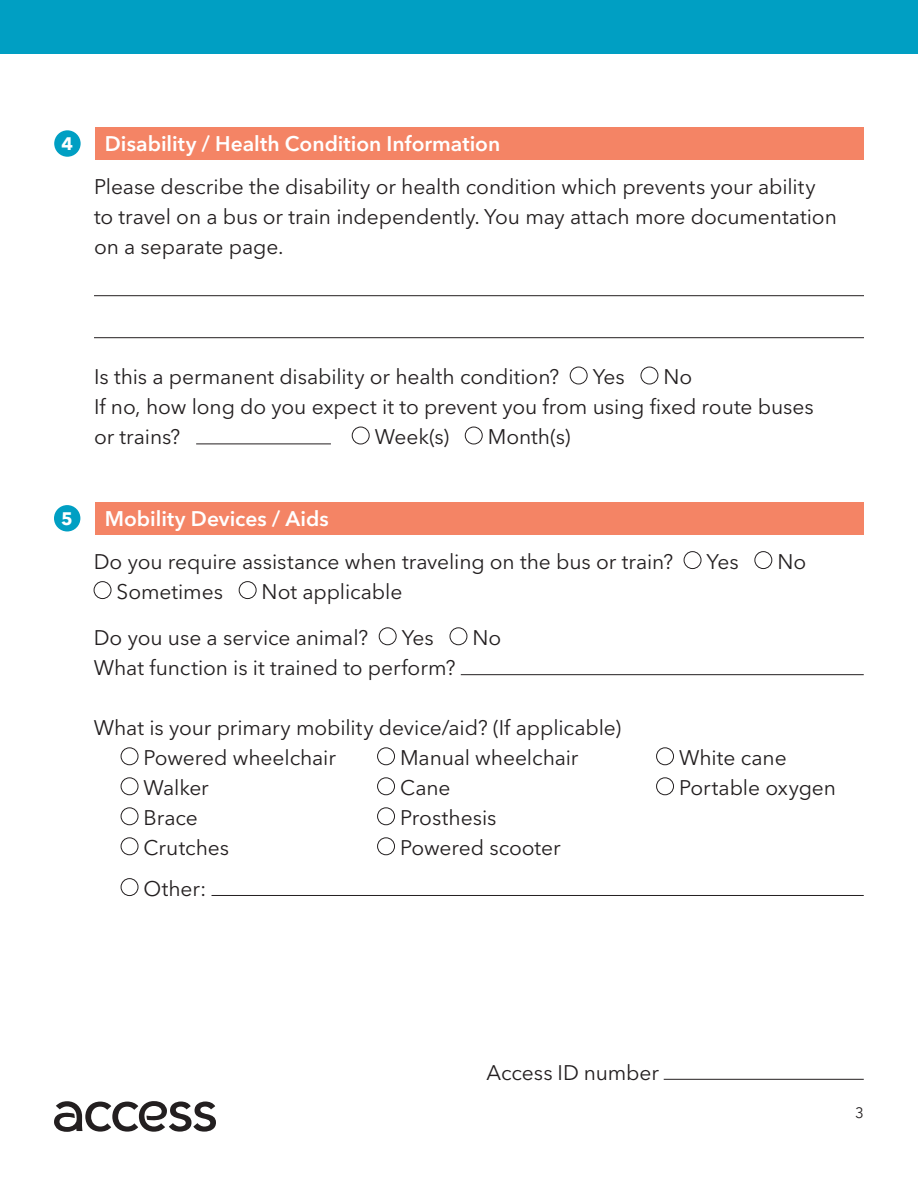
<style>
.page{position:relative;width:918px;height:1188px;background:#fff}
.page>*{position:absolute;margin:0;border:0;box-sizing:border-box;transform-origin:0 0}
.t1{font:21px/30px "Avenir Next LT Pro";letter-spacing:-.005em;color:#231f20}
.t2{font:600 21px "Avenir Next LT Pro";color:#fff}
.t3{font:700 18px "Avenir Next LT Pro";color:#fff}
.t4{font:15px "Avenir Next LT Pro";color:#231f20}
</style>
<div class="page">
<div style="left:0;top:0;width:918px;height:54px;background:#009fc3"></div>
<div style="left:95px;top:127px;width:769px;height:33px;background:#f48465"></div>
<div style="left:54px;top:130px;width:27px;height:27px;background:#009fc3;border-radius:50%"></div>
<hr style="left:94px;top:295px;width:770px;height:1px;background:#231f20">
<hr style="left:94px;top:337px;width:770px;height:1px;background:#231f20">
<div style="left:570px;top:367px;width:17px;height:17px;border:1px solid #231f20;border-radius:50%"></div>
<div style="left:641px;top:367px;width:17px;height:17px;border:1px solid #231f20;border-radius:50%"></div>
<hr style="left:196px;top:444px;width:135px;height:1px;background:#231f20">
<div style="left:352px;top:427px;width:17px;height:17px;border:1px solid #231f20;border-radius:50%"></div>
<div style="left:465px;top:427px;width:18px;height:17px;border:1px solid #231f20;border-radius:50%"></div>
<div style="left:95px;top:502px;width:769px;height:33px;background:#f48465"></div>
<div style="left:54px;top:505px;width:26px;height:26px;background:#009fc3;border-radius:50%"></div>
<div style="left:684px;top:551px;width:17px;height:18px;border:1px solid #231f20;border-radius:50%"></div>
<div style="left:755px;top:551px;width:17px;height:18px;border:1px solid #231f20;border-radius:50%"></div>
<div style="left:94px;top:581px;width:17px;height:18px;border:1px solid #231f20;border-radius:50%"></div>
<div style="left:239px;top:581px;width:17px;height:18px;border:1px solid #231f20;border-radius:50%"></div>
<div style="left:379px;top:628px;width:17px;height:17px;border:1px solid #231f20;border-radius:50%"></div>
<div style="left:450px;top:628px;width:17px;height:17px;border:1px solid #231f20;border-radius:50%"></div>
<hr style="left:461px;top:674px;width:403px;height:1px;background:#231f20">
<div style="left:121px;top:748px;width:17px;height:17px;border:1px solid #231f20;border-radius:50%"></div>
<div style="left:377px;top:748px;width:18px;height:17px;border:1px solid #231f20;border-radius:50%"></div>
<div style="left:656px;top:748px;width:18px;height:17px;border:1px solid #231f20;border-radius:50%"></div>
<div style="left:121px;top:778px;width:17px;height:17px;border:1px solid #231f20;border-radius:50%"></div>
<div style="left:377px;top:778px;width:18px;height:17px;border:1px solid #231f20;border-radius:50%"></div>
<div style="left:656px;top:778px;width:18px;height:17px;border:1px solid #231f20;border-radius:50%"></div>
<div style="left:121px;top:808px;width:17px;height:17px;border:1px solid #231f20;border-radius:50%"></div>
<div style="left:377px;top:808px;width:18px;height:17px;border:1px solid #231f20;border-radius:50%"></div>
<div style="left:121px;top:838px;width:17px;height:17px;border:1px solid #231f20;border-radius:50%"></div>
<div style="left:377px;top:838px;width:18px;height:17px;border:1px solid #231f20;border-radius:50%"></div>
<div style="left:121px;top:878px;width:17px;height:18px;border:1px solid #231f20;border-radius:50%"></div>
<hr style="left:212px;top:895px;width:652px;height:1px;background:#231f20">
<svg style="left:54px;top:1101px;width:162px;height:31px"></svg>
<hr style="left:664px;top:1079px;width:200px;height:1px;background:#231f20">
<p class="t3" style="left:61px;top:132px;width:13px">4</p>
<p class="t2" style="left:105px;top:131px;width:397px">Disability / Health Condition Information</p>
<p class="t1" style="left:94px;top:172px;width:744px">Please describe the disability or health condition which prevents your ability to travel on a bus or train independently. You may attach more documentation on a separate page.</p>
<p class="t1" style="left:94px;top:362px;width:467px">Is this a permanent disability or health condition?</p>
<p class="t1" style="left:593px;top:362px;width:34px">Yes</p>
<p class="t1" style="left:94px;top:362px;width:721px;text-indent:569px">No<br>If no, how long do you expect it to prevent you from using fixed route buses or trains?</p>
<p class="t1" style="left:375px;top:422px;width:76px">Week(s)</p>
<p class="t1" style="left:488px;top:422px;width:84px">Month(s)</p>
<p class="t3" style="left:61px;top:507px;width:13px">5</p>
<p class="t2" style="left:105px;top:506px;width:226px">Mobility Devices / Aids</p>
<p class="t1" style="left:94px;top:547px;width:581px">Do you require assistance when traveling on the bus or train?</p>
<p class="t1" style="left:707px;top:547px;width:34px">Yes</p>
<p class="t1" style="left:777px;top:547px;width:30px">No</p>
<p class="t1" style="left:117px;top:577px;width:108px">Sometimes</p>
<p class="t1" style="left:94px;top:568px;width:310px;line-height:46.2px;text-indent:168px">Not applicable<br>Do you use a service animal?</p>
<p class="t1" style="left:402px;top:623px;width:34px">Yes</p>
<p class="t1" style="left:472px;top:623px;width:30px">No</p>
<p class="t1" style="left:94px;top:653px;width:363px">What function is it trained to perform?</p>
<p class="t1" style="left:144px;top:713px;width:479px;text-indent:-50px">What is your primary mobility device/aid? (If applicable)<br>Powered wheelchair</p>
<p class="t1" style="left:400px;top:743px;width:180px">Manual wheelchair</p>
<p class="t1" style="left:679px;top:743px;width:109px">White cane</p>
<p class="t1" style="left:144px;top:773px;width:67px">Walker</p>
<p class="t1" style="left:400px;top:773px;width:52px">Cane</p>
<p class="t1" style="left:679px;top:773px;width:158px">Portable oxygen</p>
<p class="t1" style="left:144px;top:803px;width:56px">Brace</p>
<p class="t1" style="left:400px;top:803px;width:98px">Prosthesis</p>
<p class="t1" style="left:144px;top:833px;width:87px">Crutches</p>
<p class="t1" style="left:400px;top:833px;width:162px">Powered scooter</p>
<p class="t1" style="left:143px;top:874px;width:64px">Other:</p>
<p class="t1" style="left:487px;top:1057px;width:174px">Access ID number</p>
<p class="t4" style="left:855px;top:1104px;width:10px">3</p>
</div>
